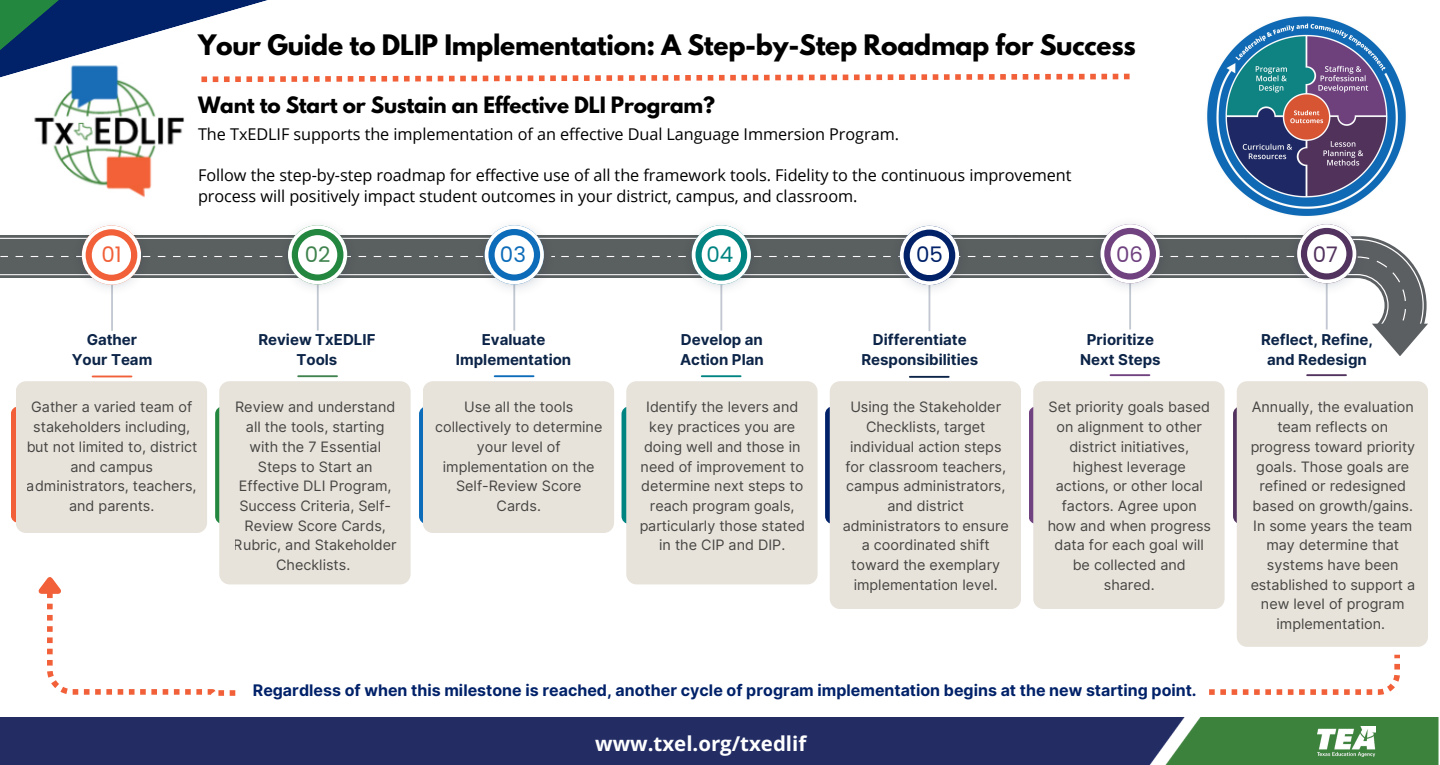
<style>
.page{position:relative;width:1440px;height:765px;background:#fff}
.page>*{position:absolute;margin:0;border:0;box-sizing:border-box;transform-origin:0 0}
.t1{font:700 25px "League Spartan";letter-spacing:-.01em;color:#000}
.t2{font:21.38px "Poppins";color:#f16038}
.t3{font:21.38px "Poppins";color:#40834e}
.t4{font:21.38px "Poppins";color:#0d6cb9}
.t5{font:21.38px "Poppins";color:#012169}
.t6{font:21.38px "Poppins";color:#704280}
.t7{font:21.38px "Poppins";color:#52325e}
.t8{font:21.38px "Poppins";color:#008482}
.t9{font:700 20.38px "Open Sans";color:#fff}
.t10{font:700 20px "League Spartan";letter-spacing:-.01em;color:#000}
.t11{font:16.25px/20.6px "Open Sans";letter-spacing:-.005em;color:#000}
.t12{font:700 16px "Inter";color:#012169}
.t13{font:700 15px/20.6px "Inter";color:#0c2447;text-align:center}
.t14{font:14.38px/19.8px "Inter";color:#000;text-align:center}
</style>
<div class="page">
<div style="left:1233px;top:406px;width:25px;height:118px;background:linear-gradient(to bottom,#593a64,#4f2e5b);border-radius:8px"></div>
<div style="left:1029px;top:406px;width:24px;height:118px;background:#704280;border-radius:8px"></div>
<svg style="left:825px;top:406px;width:25px;height:118px"></svg>
<div style="left:622px;top:406px;width:24px;height:118px;background:#008482;border-radius:8px"></div>
<div style="left:419px;top:406px;width:25px;height:118px;background:#0d6cb9;border-radius:8px"></div>
<div style="left:11px;top:406px;width:25px;height:117px;background:#f16038;border-radius:8px"></div>
<div style="left:423px;top:381px;width:191px;height:152px;background:#e7e3db"></div>
<div style="left:626px;top:381px;width:192px;height:203px;background:#e7e3db"></div>
<div style="left:830px;top:381px;width:191px;height:228px;background:#e7e3db"></div>
<div style="left:1033px;top:381px;width:192px;height:228px;background:#e7e3db"></div>
<div style="left:1237px;top:381px;width:191px;height:266px;background:#e7e3db"></div>
<img style="left:1169px;top:236px;width:77px;height:41px">
<img style="left:968px;top:236px;width:123px;height:41px">
<img style="left:788px;top:236px;width:102px;height:41px">
<img style="left:671px;top:236px;width:117px;height:41px">
<img style="left:555px;top:236px;width:116px;height:41px">
<img style="left:437px;top:236px;width:118px;height:41px">
<img style="left:356px;top:236px;width:81px;height:41px">
<img style="left:207px;top:243px;width:72px;height:34px">
<img style="left:150px;top:243px;width:57px;height:34px">
<img style="left:0;top:243px;width:73px;height:34px">
<img style="left:1246px;top:236px;width:42px;height:41px">
<img style="left:1288px;top:235px;width:9px;height:43px">
<hr style="left:1307px;top:374px;width:39px;height:2px;background:#52325e">
<hr style="left:1129px;top:271px;width:2px;height:59px;background:#0c2447">
<img style="left:1091px;top:235px;width:78px;height:60px">
<svg style="left:1101px;top:224px;width:59px;height:59px"></svg>
<div style="left:1110px;top:234px;width:40px;height:39px;background:#fff;border-radius:50%"></div>
<hr style="left:1111px;top:374px;width:38px;height:2px;background:#704280">
<hr style="left:929px;top:272px;width:1px;height:59px;background:#0c2447">
<img style="left:890px;top:225px;width:78px;height:72px">
<svg style="left:900px;top:226px;width:59px;height:59px"></svg>
<div style="left:910px;top:236px;width:39px;height:39px;background:#fff;border-radius:50%"></div>
<hr style="left:910px;top:376px;width:39px;height:2px;background:#0c2447">
<hr style="left:720px;top:272px;width:2px;height:59px;background:#0c2447">
<img style="left:683px;top:235px;width:77px;height:61px">
<svg style="left:692px;top:225px;width:59px;height:59px"></svg>
<div style="left:702px;top:235px;width:39px;height:39px;background:#fff;border-radius:50%"></div>
<hr style="left:702px;top:375px;width:39px;height:2px;background:#008482">
<hr style="left:513px;top:272px;width:2px;height:59px;background:#0c2447">
<img style="left:476px;top:235px;width:78px;height:61px">
<svg style="left:485px;top:225px;width:59px;height:59px"></svg>
<div style="left:495px;top:235px;width:39px;height:39px;background:#fff;border-radius:50%"></div>
<hr style="left:495px;top:375px;width:39px;height:2px;background:#0d6cb9">
<hr style="left:317px;top:272px;width:2px;height:59px;background:#0c2447">
<img style="left:279px;top:235px;width:77px;height:61px">
<svg style="left:288px;top:225px;width:59px;height:59px"></svg>
<div style="left:298px;top:235px;width:39px;height:39px;background:#fff;border-radius:50%"></div>
<hr style="left:298px;top:375px;width:39px;height:2px;background:#40834e">
<hr style="left:111px;top:272px;width:2px;height:59px;background:#0c2447">
<img style="left:73px;top:243px;width:77px;height:53px">
<svg style="left:82px;top:243px;width:59px;height:42px"></svg>
<div style="left:92px;top:235px;width:39px;height:40px;background:#fff;border-radius:50%"></div>
<hr style="left:93px;top:376px;width:38px;height:1px;background:#f16038">
<img style="left:1207px;top:16px;width:199px;height:200px">
<svg style="left:586px;top:74px;width:544px;height:7px"></svg>
<svg style="left:291px;top:75px;width:295px;height:7px"></svg>
<svg style="left:0;top:0;width:291px;height:243px"></svg>
<img style="left:30px;top:49px;width:163px;height:163px;border-radius:50%">
<img style="left:0;top:717px;width:1439px;height:48px">
<img style="left:1317px;top:726px;width:58px;height:30px">
<svg style="left:1297px;top:224px;width:131px;height:132px"></svg>
<svg style="left:16px;top:381px;width:395px;height:315px"></svg>
<svg style="left:1209px;top:655px;width:191px;height:40px"></svg>
<p class="t1" style="left:198px;top:33px;width:939px">Your Guide to DLIP Implementation: A Step-by-Step Roadmap for Success</p>
<p class="t10" style="left:198px;top:95px;width:518px">Want to Start or Sustain an Effective DLI Program?</p>
<p class="t11" style="left:198px;top:123px;width:702px">The TxEDLIF supports the implementation of an effective Dual Language Immersion Program.</p>
<p class="t11" style="left:198px;top:165px;width:875px">Follow the step-by-step roadmap for effective use of all the framework tools. Fidelity to the continuous improvement process will positively impact student outcomes in your district, campus, and classroom.</p>
<h4 class="t2" style="left:101px;top:239px;width:22px">01</h4>
<h2 class="t3" style="left:305px;top:239px;width:27px">02</h2>
<p class="t4" style="left:500px;top:239px;width:27px">03</p>
<h1 class="t5" style="left:916px;top:239px;width:28px">05</h1>
<p class="t6" style="left:1116px;top:239px;width:28px">06</p>
<p class="t7" style="left:1313px;top:239px;width:27px">07</p>
<p class="t8" style="left:707px;top:239px;width:28px">04</p>
<p class="t13" style="left:72px;top:329px;width:82px">Gather<br>Your Team</p>
<p class="t14" style="left:26px;top:397px;width:173px">Gather a varied team of stakeholders including, but not limited to, district and campus administrators, teachers, and parents.</p>
<p class="t13" style="left:258px;top:329px;width:119px">Review TxEDLIF<br>Tools</p>
<p class="t14" style="left:234px;top:397px;width:164px">Review and understand all the tools, starting with the 7 Essential<br>Steps to Start an<br>Effective DLI Program,<br>Success Criteria, Self-<br>Review Score Cards,<br>Rubric, and Stakeholder<br>Checklists.</p>
<p class="t13" style="left:456px;top:329px;width:117px">Evaluate<br>Implementation</p>
<p class="t14" style="left:435px;top:397px;width:169px">Use all the tools collectively to determine your level of implementation on the<br>Self-Review Score<br>Cards.</p>
<p class="t13" style="left:680px;top:329px;width:85px;text-align:left">Develop an<br>Action Plan</p>
<p class="t14" style="left:640px;top:397px;width:167px">Identify the levers and key practices you are doing well and those in need of improvement to determine next steps to reach program goals, particularly those stated in the CIP and DIP.</p>
<p class="t13" style="left:861px;top:329px;width:118px">Differentiate<br>Responsibilities</p>
<p class="t14" style="left:843px;top:397px;width:168px">Using the Stakeholder<br>Checklists, target individual action steps for classroom teachers, campus administrators, and district administrators to ensure a coordinated shift toward the exemplary implementation level.</p>
<p class="t13" style="left:1080px;top:329px;width:82px">Prioritize<br>Next Steps</p>
<p class="t14" style="left:1047px;top:397px;width:165px">Set priority goals based on alignment to other district initiatives, highest leverage actions, or other local factors. Agree upon how and when progress data for each goal will be collected and shared.</p>
<p class="t12" style="left:253px;top:681px;width:945px">Regardless of when this milestone is reached, another cycle of program implementation begins at the new starting point.</p>
<p class="t9" style="left:595px;top:729px;width:213px">www.txel.org/txedlif</p>
<p class="t13" style="left:1261px;top:329px;width:113px">Reflect, Refine, and Redesign</p>
<p class="t14" style="left:1250px;top:397px;width:166px">Annually, the evaluation team reflects on progress toward priority goals. Those goals are refined or redesigned based on growth/gains.<br>In some years the team may determine that systems have been established to support a new level of program implementation.</p>
</div>
